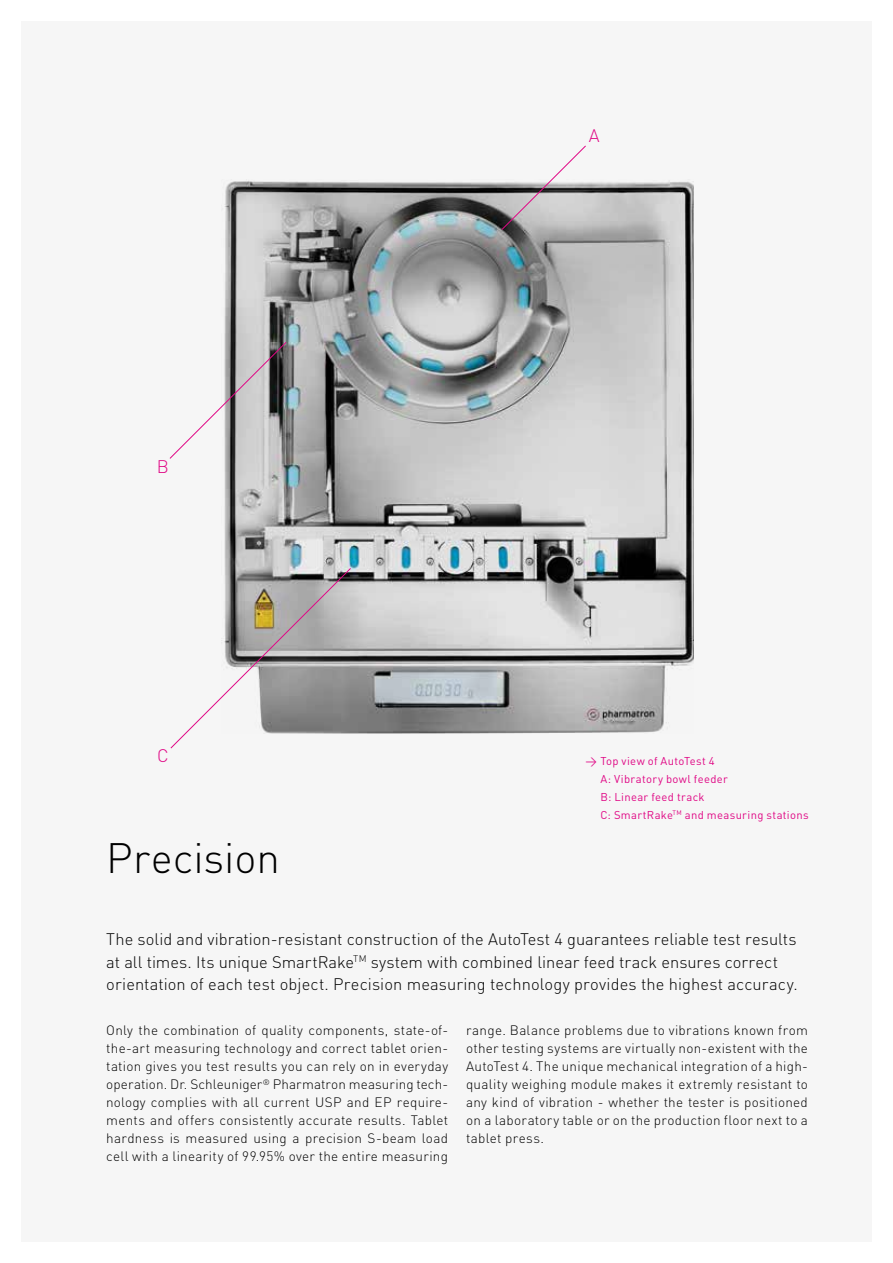
<style>
.page{position:relative;width:893px;height:1263px;background:#fff}
.page>*{position:absolute;margin:0;border:0;box-sizing:border-box;transform-origin:0 0}
.t1{font:300 42px "DIN";color:#000}
.t2{font:300 18px "DIN";color:#e00785}
.t3{font:300 16.5px/22.5px "DIN";letter-spacing:.005em;color:#000}
.t4{font:300 13.5px/18px "DIN";letter-spacing:.02em;color:#000;text-align:justify}
.t5{font:11.25px/18px "DIN";letter-spacing:.03em;color:#e00785}
</style>
<div class="page">
<svg style="left:221px;top:179px;width:473px;height:555px;background:#acaeaf"></svg>
<svg style="left:501px;top:145px;width:86px;height:86px"></svg>
<svg style="left:170px;top:567px;width:182px;height:182px"></svg>
<svg style="left:169px;top:341px;width:118px;height:118px"></svg>
<h2 class="t2" style="left:157px;top:455px;width:14px">B</h2>
<h2 class="t2" style="left:157px;top:744px;width:13px">C</h2>
<h1 class="t1" style="left:106px;top:832px;width:175px">Precision</h1>
<h2 class="t2" style="left:589px;top:125px;width:12px">A</h2>
<p class="t5" style="left:600px;top:752px;width:210px;text-indent:-15px">&gt; Top view of AutoTest 4<br>A: Vibratory bowl feeder<br>B: Linear feed track<br>C: SmartRake<sup>TM</sup> and measuring stations</p>
<p class="t3" style="left:106px;top:928px;width:693px">The solid and vibration-resistant construction of the AutoTest 4 guarantees reliable test results at all times. Its unique SmartRake<sup>TM</sup> system with combined linear feed track ensures correct orientation of each test object. Precision measuring technology provides the highest accuracy.</p>
<p class="t4" style="left:106px;top:1021px;width:343px">Only the combination of quality components, state-of&shy;the-art measuring technology and correct tablet orien&shy;tation gives you test results you can rely on in everyday operation. Dr. Schleuniger<sup>®</sup> Pharmatron measuring tech&shy;nology complies with all current USP and EP require&shy;ments and offers consistently accurate results. Tablet hardness is measured using a precision S-beam load cell with a linearity of 99.95% over the entire measuring</p>
<p class="t4" style="left:466px;top:1021px;width:343px">range. Balance problems due to vibrations known from other testing systems are virtually non-existent with the AutoTest 4. The unique mechanical integration of a high&shy;quality weighing module makes it extremly resistant to any kind of vibration - whether the tester is positioned on a laboratory table or on the production floor next to a tablet press.</p>
</div>
